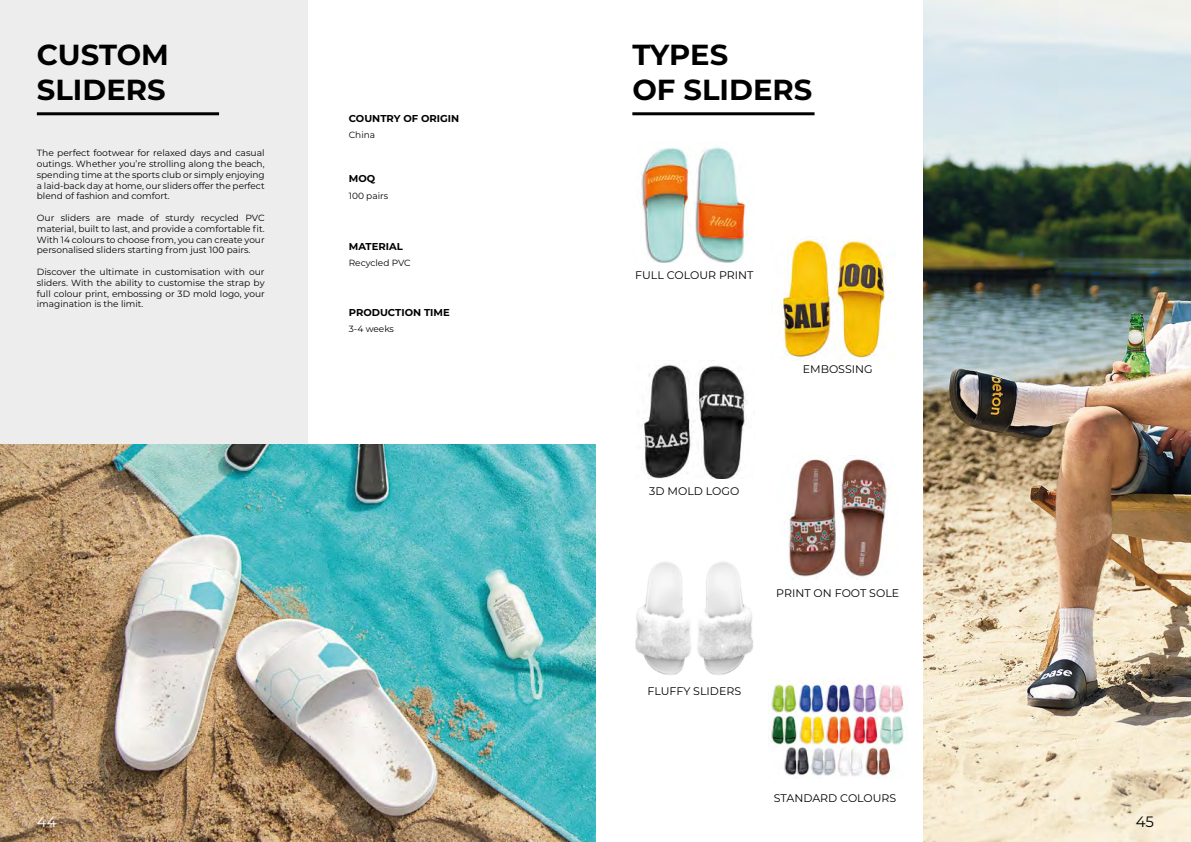
<style>
.page{position:relative;width:1191px;height:842px;background:#fff}
.page>*{position:absolute;margin:0;border:0;box-sizing:border-box;transform-origin:0 0}
.t1{font:700 29px/34.8px "Montserrat";color:#000}
.t2{font:15px "Montserrat";color:#000}
.t3{font:15px "Montserrat";color:#fff}
.t4{font:11px "Montserrat";color:#000}
.t5{font:700 10px "Montserrat";color:#000}
.t6{font:9px/10.8px "Montserrat";color:#000;text-align:justify}
</style>
<div class="page">
<img style="left:923px;top:0;width:268px;height:842px">
<hr style="left:632px;top:112px;width:182px;height:3px;background:#000">
<img style="left:789px;top:459px;width:99px;height:120px">
<img style="left:641px;top:146px;width:106px;height:117px">
<img style="left:644px;top:364px;width:103px;height:115px">
<img style="left:635px;top:562px;width:118px;height:113px">
<img style="left:781px;top:236px;width:105px;height:123px">
<img style="left:768px;top:680px;width:136px;height:96px">
<div style="left:0;top:0;width:307px;height:444px;background:#ededed"></div>
<img style="left:0;top:444px;width:595px;height:398px">
<hr style="left:37px;top:112px;width:182px;height:3px;background:#000">
<h1 class="t1" style="left:37px;top:36px;width:133px">CUSTOM<br>SLIDERS</h1>
<p class="t6" style="left:37px;top:147px;width:229px">The perfect footwear for relaxed days and casual outings. Whether you’re strolling along the beach, spending time at the sports club or simply enjoying a laid-back day at home, our sliders offer the perfect blend of fashion and comfort.</p>
<p class="t6" style="left:37px;top:212px;width:229px">Our sliders are made of sturdy recycled PVC material, built to last, and provide a comfortable fit.<br>With 14 colours to choose from, you can create your personalised sliders starting from just 100 pairs.</p>
<p class="t6" style="left:37px;top:266px;width:229px">Discover the ultimate in customisation with our sliders. With the ability to customise the strap by full colour print, embossing or 3D mold logo, your imagination is the limit.</p>
<p class="t5" style="left:349px;top:111px;width:112px">COUNTRY OF ORIGIN</p>
<p class="t6" style="left:349px;top:130px;width:28px">China</p>
<p class="t5" style="left:349px;top:171px;width:28px">MOQ</p>
<p class="t6" style="left:349px;top:190px;width:41px">100 pairs</p>
<p class="t5" style="left:349px;top:239px;width:56px">MATERIAL</p>
<p class="t6" style="left:349px;top:257px;width:63px">Recycled PVC</p>
<p class="t5" style="left:349px;top:305px;width:102px">PRODUCTION TIME</p>
<p class="t6" style="left:349px;top:323px;width:47px">3-4 weeks</p>
<h2 class="t3" style="left:37px;top:812px;width:21px">44</h2>
<h1 class="t1" style="left:632px;top:36px;width:181px">TYPES<br>OF SLIDERS</h1>
<p class="t4" style="left:635px;top:268px;width:120px">FULL COLOUR PRINT</p>
<p class="t4" style="left:803px;top:362px;width:71px">EMBOSSING</p>
<p class="t4" style="left:649px;top:484px;width:91px">3D MOLD LOGO</p>
<p class="t4" style="left:647px;top:684px;width:95px">FLUFFY SLIDERS</p>
<p class="t4" style="left:776px;top:585px;width:124px">PRINT ON FOOT SOLE</p>
<p class="t4" style="left:774px;top:791px;width:124px">STANDARD COLOURS</p>
<h2 class="t2" style="left:1135px;top:812px;width:20px">45</h2>
</div>
